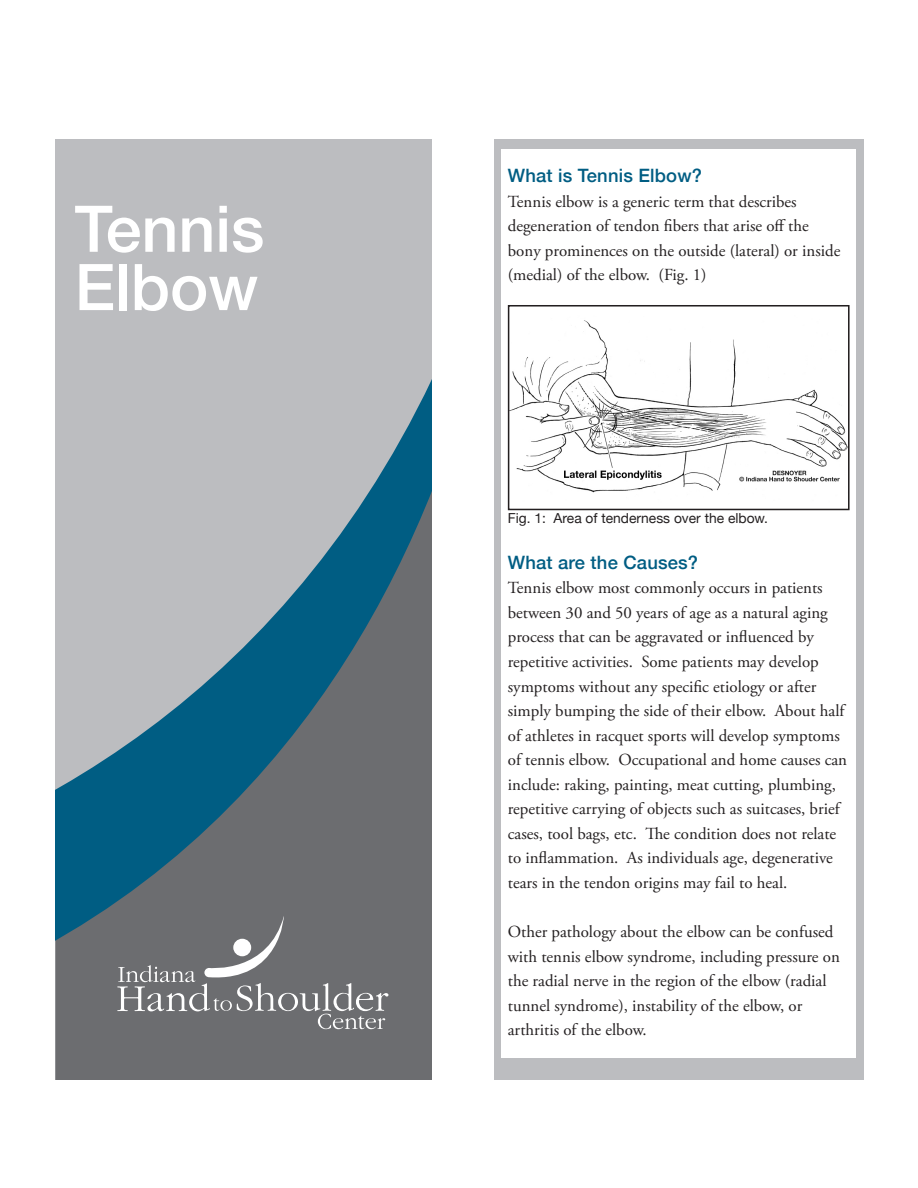
<style>
.page{position:relative;width:918px;height:1188px;background:#fff}
.page>*{position:absolute;margin:0;border:0;box-sizing:border-box;transform-origin:0 0}
.t1{font:500 64.5px/58.3px "Helvetica Neue";color:#fff}
.t2{font:500 18.45px "Helvetica Neue";letter-spacing:.01em;color:#005d83}
.t3{font:16.8px/24.6px "Adobe Garamond Pro";color:#231f20}
.t4{font:13.8px "Helvetica Neue";color:#231f20}
</style>
<div class="page">
<div style="left:494px;top:139px;width:370px;height:941px;background:#bcbdc0"></div>
<div style="left:501px;top:149px;width:355px;height:909px;background:#fff"></div>
<img style="left:511px;top:320px;width:336px;height:173px">
<div style="left:508px;top:305px;width:342px;height:205px;border:2px solid #231f20"></div>
<div style="left:55px;top:139px;width:377px;height:941px;background:#bcbdc0"></div>
<svg style="left:55px;top:379px;width:377px;height:690px"></svg>
<svg style="left:117px;top:916px;width:271px;height:113px;background:#7a7b7d"></svg>
<p class="t1" style="left:75px;top:194px;width:191px">Tennis<br>Elbow</p>
<p class="t2" style="left:508px;top:161px;width:196px">What is Tennis Elbow?</p>
<p class="t3" style="left:508px;top:190px;width:334px">Tennis elbow is a generic term that describes degeneration of tendon fibers that arise off the bony prominences on the outside (lateral) or inside (medial) of the elbow. (Fig. 1)</p>
<p class="t4" style="left:508px;top:509px;width:262px">Fig. 1: Area of tenderness over the elbow.</p>
<p class="t2" style="left:508px;top:547px;width:192px">What are the Causes?</p>
<p class="t3" style="left:508px;top:576px;width:341px">Tennis elbow most commonly occurs in patients between 30 and 50 years of age as a natural aging process that can be aggravated or influenced by repetitive activities. Some patients may develop symptoms without any specific etiology or after simply bumping the side of their elbow. About half of athletes in racquet sports will develop symptoms of tennis elbow. Occupational and home causes can include: raking, painting, meat cutting, plumbing, repetitive carrying of objects such as suitcases, brief cases, tool bags, etc. The condition does not relate to inflammation. As individuals age, degenerative tears in the tendon origins may fail to heal.</p>
<p class="t3" style="left:508px;top:920px;width:334px">Other pathology about the elbow can be confused with tennis elbow syndrome, including pressure on the radial nerve in the region of the elbow (radial tunnel syndrome), instability of the elbow, or arthritis of the elbow.</p>
</div>
